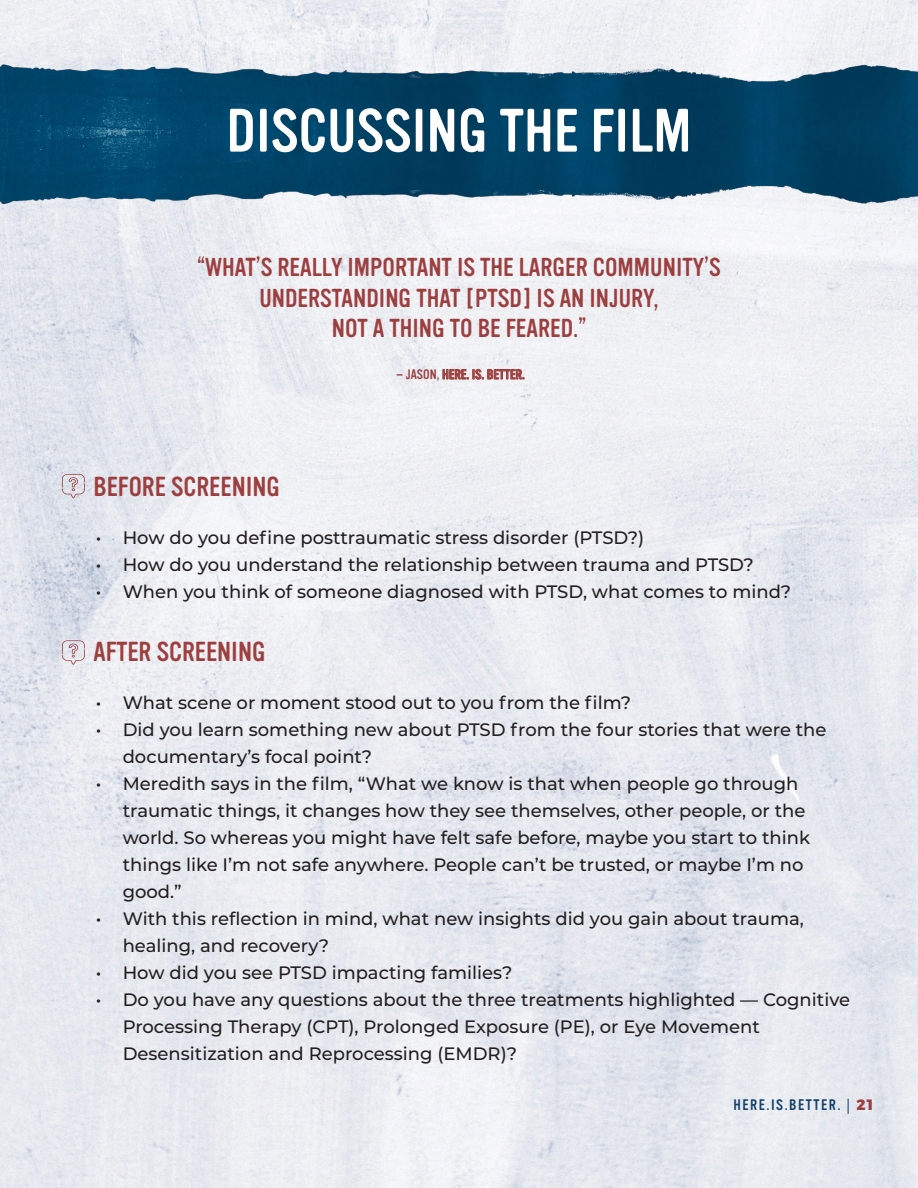
<style>
.page{position:relative;width:918px;height:1188px;background:#fff}
.page>*{position:absolute;margin:0;border:0;box-sizing:border-box;transform-origin:0 0}
.t1{font:60px "Vinyl OT";color:#fff}
.t2{font:27px "Vinyl OT";color:#9d3f3f}
.t3{font:25.5px/30.6px "Vinyl OT";color:#9d3f3f;text-align:center}
.t4{font:500 18px/27px "Montserrat";color:#231f20}
.t5{font:15px "Vinyl OT";letter-spacing:.1em;color:#103f6b}
.t6{font:13.5px "Vinyl OT";color:#9d3f3f}
.s1{font-family:"Myriad Pro"}
.s2{font-family:"Montserrat";font-weight:800;color:#9d3f3f}
</style>
<div class="page">
<img style="left:0;top:230px;width:918px;height:958px">
<img style="left:0;top:0;width:918px;height:131px">
<img style="left:0;top:131px;width:918px;height:99px">
<svg style="left:62px;top:474px;width:23px;height:24px"></svg>
<svg style="left:62px;top:640px;width:23px;height:25px"></svg>
<p class="t1" style="left:226px;top:98px;width:467px">DISCUSSING THE FILM</p>
<p class="t3" style="left:197px;top:252px;width:525px">“WHAT’S REALLY IMPORTANT IS THE LARGER COMMUNITY’S<br>UNDERSTANDING THAT [PTSD] IS AN INJURY,<br>NOT A THING TO BE FEARED.”</p>
<p class="t6" style="left:396px;top:367px;width:130px">— JASON, HERE. IS. BETTER.</p>
<p class="t2" style="left:94px;top:472px;width:188px">BEFORE SCREENING</p>
<p class="t4" style="left:96px;top:523px;width:550px">• How do you define posttraumatic stress disorder (PTSD?)</p>
<p class="t4" style="left:96px;top:550px;width:660px">• How do you understand the relationship between trauma and PTSD?</p>
<p class="t4" style="left:96px;top:577px;width:697px">• When you think of someone diagnosed with PTSD, what comes to mind?</p>
<p class="t2" style="left:94px;top:637px;width:174px">AFTER SCREENING</p>
<p class="t4" style="left:96px;top:688px;width:537px">• What scene or moment stood out to you from the film?</p>
<p class="t4" style="left:123px;top:715px;width:705px;text-indent:-27px">• Did you learn something new about PTSD from the four stories that were the documentary’s focal point?</p>
<p class="t4" style="left:123px;top:769px;width:689px;text-indent:-27px">• Meredith says in the film, “What we know is that when people go through traumatic things, it changes how they see themselves, other people, or the world. So whereas you might have felt safe before, maybe you start to think things like I’m not safe anywhere. People can’t be trusted, or maybe I’m no good.”</p>
<p class="t4" style="left:123px;top:904px;width:683px;text-indent:-27px">• With this reflection in mind, what new insights did you gain about trauma, healing, and recovery?</p>
<p class="t4" style="left:96px;top:958px;width:418px">• How did you see PTSD impacting families?</p>
<p class="t4" style="left:123px;top:985px;width:729px;text-indent:-27px">• Do you have any questions about the three treatments highlighted — Cognitive<br>Processing Therapy (CPT), Prolonged Exposure (PE), or Eye Movement<br>Desensitization and Reprocessing (EMDR)?</p>
<p class="t5" style="left:734px;top:1096px;width:141px">HERE.IS.BETTER. <span class="s1">|</span> <span class="s2">21</span></p>
</div>
